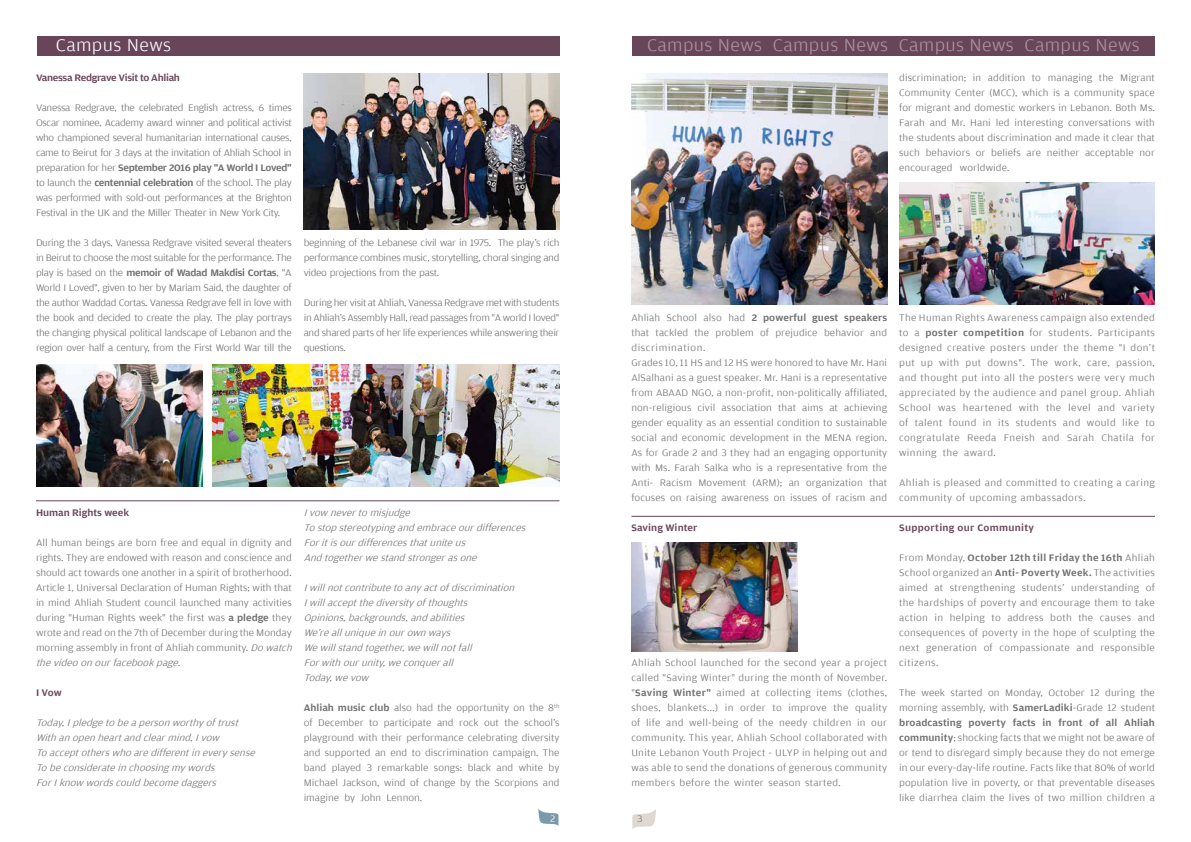
<style>
.page{position:relative;width:1191px;height:842px;background:#fff}
.page>*{position:absolute;margin:0;border:0;box-sizing:border-box;transform-origin:0 0}
.t1{font:300 18px "Amplitude Wide";letter-spacing:.02em;color:#ab96a1}
.t2{font:300 18px "Amplitude Wide";letter-spacing:.02em;color:#fff}
.t3{font:300 10px/15px "Amplitude Wide";letter-spacing:.01em;color:#706f6f;text-align:justify}
.t4{font:italic 300 10px/15px "Amplitude Wide";color:#706f6f}
.t5{font:300 10px/15px "Amplitude Wide";letter-spacing:.04em;color:#706f6f}
.t6{font:500 10px "Amplitude Wide";color:#694559}
.t7{font:500 10px "Amplitude Wide";letter-spacing:-.03em;color:#694559}
.t8{font:500 10px "Amplitude Wide";letter-spacing:.03em;color:#694559}
.t9{font:300 10px "Amplitude Wide";color:#fff}
.s1{font-weight:500}
.s2{font-style:italic}
</style>
<div class="page">
<div style="left:36px;top:36px;width:523px;height:20px;background:#694559"></div>
<div style="left:631px;top:36px;width:523px;height:20px;background:#694559"></div>
<img style="left:213px;top:364px;width:346px;height:122px">
<img style="left:36px;top:364px;width:166px;height:122px">
<img style="left:304px;top:74px;width:255px;height:156px">
<img style="left:899px;top:182px;width:255px;height:122px">
<img style="left:631px;top:74px;width:256px;height:230px">
<hr style="left:36px;top:501px;width:523px;height:1px;background:#694559">
<hr style="left:631px;top:516px;width:524px;height:1px;background:#694559">
<img style="left:631px;top:542px;width:167px;height:109px">
<svg style="left:538px;top:809px;width:20px;height:17px"></svg>
<svg style="left:632px;top:809px;width:24px;height:20px"></svg>
<h1 class="t2" style="left:56px;top:35px;width:117px">Campus News</h1>
<h1 class="t1" style="left:647px;top:35px;width:494px">Campus News Campus News Campus News Campus News</h1>
<p class="t7" style="left:36px;top:72px;width:145px">Vanessa Redgrave Visit to Ahliah</p>
<p class="t3" style="left:36px;top:100px;width:257px">Vanessa Redgrave, the celebrated English actress, 6 times Oscar nominee, Academy award winner and political activist who championed several humanitarian international causes, came to Beirut for 3 days at the invitation of Ahliah School in preparation for her <span class="s1">September 2016 play "A World I Loved" </span>to launch the <span class="s1">centennial celebration</span> of the school. The play was performed with sold-out performances at the Brighton Festival in the UK and the Miller Theater in New York City.</p>
<p class="t3" style="left:36px;top:235px;width:257px">During the 3 days, Vanessa Redgrave visited several theaters in Beirut to choose the most suitable for the performance. The play is based on the <span class="s1">memoir of Wadad Makdisi Cortas</span>, "A World I Loved", given to her by Mariam Said, the daughter of the author Waddad Cortas. Vanessa Redgrave fell in love with the book and decided to create the play. The play portrays the changing physical political landscape of Lebanon and the region over half a century, from the First World War till the</p>
<p class="t3" style="left:304px;top:235px;width:257px">beginning of the Lebanese civil war in 1975. The play's rich performance combines music, storytelling, choral singing and video projections from the past.</p>
<p class="t3" style="left:899px;top:70px;width:257px">discrimination; in addition to managing the Migrant Community Center (MCC), which is a community space for migrant and domestic workers in Lebanon. Both Ms.<br>Farah and Mr. Hani led interesting conversations with the students about discrimination and made it clear that such behaviors or beliefs are neither acceptable nor encouraged worldwide.</p>
<p class="t3" style="left:304px;top:295px;width:257px">During her visit at Ahliah, Vanessa Redgrave met with students in Ahliah's Assembly Hall, read passages from "A world I loved" and shared parts of her life experiences while answering their questions.</p>
<p class="t3" style="left:631px;top:310px;width:257px;text-align:left">Ahliah School also had <span class="s1">2 powerful guest speakers </span>that tackled the problem of prejudice behavior and discrimination.<br>Grades 10, 11 HS and 12 HS were honored to have Mr. Hani AlSalhani as a guest speaker. Mr. Hani is a representative from ABAAD NGO, a non-profit, non-politically affiliated, non-religious civil association that aims at achieving gender equality as an essential condition to sustainable social and economic development in the MENA region.<br>As for Grade 2 and 3 they had an engaging opportunity with Ms. Farah Salka who is a representative from the Anti- Racism Movement (ARM); an organization that focuses on raising awareness on issues of racism and</p>
<p class="t3" style="left:899px;top:310px;width:257px">The Human Rights Awareness campaign also extended to a <span class="s1">poster competition</span> for students. Participants designed creative posters under the theme "I don't put up with put downs". The work, care, passion, and thought put into all the posters were very much appreciated by the audience and panel group. Ahliah School was heartened with the level and variety of talent found in its students and would like to congratulate Reeda Fneish and Sarah Chatila for winning the award.</p>
<p class="t5" style="left:899px;top:475px;width:257px">Ahliah is pleased and committed to creating a caring community of upcoming ambassadors.</p>
<p class="t6" style="left:36px;top:507px;width:95px">Human Rights week</p>
<p class="t3" style="left:36px;top:535px;width:260px;text-align:left">All human beings are born free and equal in dignity and rights. They are endowed with reason and conscience and should act towards one another in a spirit of brotherhood.<br>Article 1, Universal Declaration of Human Rights; with that in mind Ahliah Student council launched many activities during "Human Rights week" the first was <span class="s1">a pledge</span> they wrote and read on the 7th of December during the Monday morning assembly in front of Ahliah community. <span class="s2">Do watch thevideo on ourfacebookpage.</span></p>
<p class="t6" style="left:36px;top:687px;width:27px">I Vow</p>
<p class="t4" style="left:36px;top:715px;width:223px">Today,Ipledgeto beaperson worthyoftrust With an open heartand clearmind,Ivow<br>To acceptotherswho aredifferentin everysense To beconsideratein choosingmywords ForIknow wordscould becomedaggers</p>
<p class="t4" style="left:304px;top:505px;width:226px">Ivow neverto misjudge<br>To stop stereotypingand embraceourdifferences Foritisourdifferencesthatuniteus<br>And togetherwestand strongerasone</p>
<p class="t4" style="left:304px;top:580px;width:215px">Iwillnotcontributeto anyactofdiscrimination Iwillacceptthediversityofthoughts Opinions,backgrounds,and abilities We'realluniquein ourown ways<br>Wewillstand together,wewillnotfall<br>Forwith ourunity,weconquerall Today,wevow</p>
<p class="t3" style="left:304px;top:700px;width:257px"><span class="s1">Ahliah music club</span> also had the opportunity on the 8<sup>th </sup>of December to participate and rock out the school's playground with their performance celebrating diversity and supported an end to discrimination campaign. The band played 3 remarkable songs: black and white by Michael Jackson, wind of change by the Scorpions and imagine by John Lennon.</p>
<p class="t6" style="left:631px;top:522px;width:68px">Saving Winter</p>
<p class="t3" style="left:631px;top:655px;width:257px">Ahliah School launched for the second year a project called "Saving Winter" during the month of November. "<span class="s1">Saving Winter"</span> aimed at collecting items (clothes, shoes, blankets...) in order to improve the quality of life and well-being of the needy children in our community. This year, Ahliah School collaborated with Unite Lebanon Youth Project - ULYP in helping out and was able to send the donations of generous community members before the winter season started.</p>
<p class="t9" style="left:550px;top:813px;width:7px">2</p>
<p class="t3" style="left:637px;top:811px;width:7px">3</p>
<p class="t8" style="left:899px;top:522px;width:136px">Supporting our Community</p>
<p class="t3" style="left:899px;top:550px;width:257px">From Monday, <span class="s1">October 12th till Friday the 16th</span> Ahliah School organized an <span class="s1">Anti- Poverty Week.</span> The activities aimed at strengthening students' understanding of the hardships of poverty and encourage them to take action in helping to address both the causes and consequences of poverty in the hope of sculpting the next generation of compassionate and responsible citizens.</p>
<p class="t3" style="left:899px;top:685px;width:257px">The week started on Monday, October 12 during the morning assembly, with <span class="s1">SamerLadiki</span>-Grade 12 student <span class="s1">broadcasting poverty facts in front of all Ahliah community</span>; shocking facts that we might not be aware of or tend to disregard simply because they do not emerge in our every-day-life routine. Facts like that 80% of world population live in poverty, or that preventable diseases like diarrhea claim the lives of two million children a</p>
</div>
